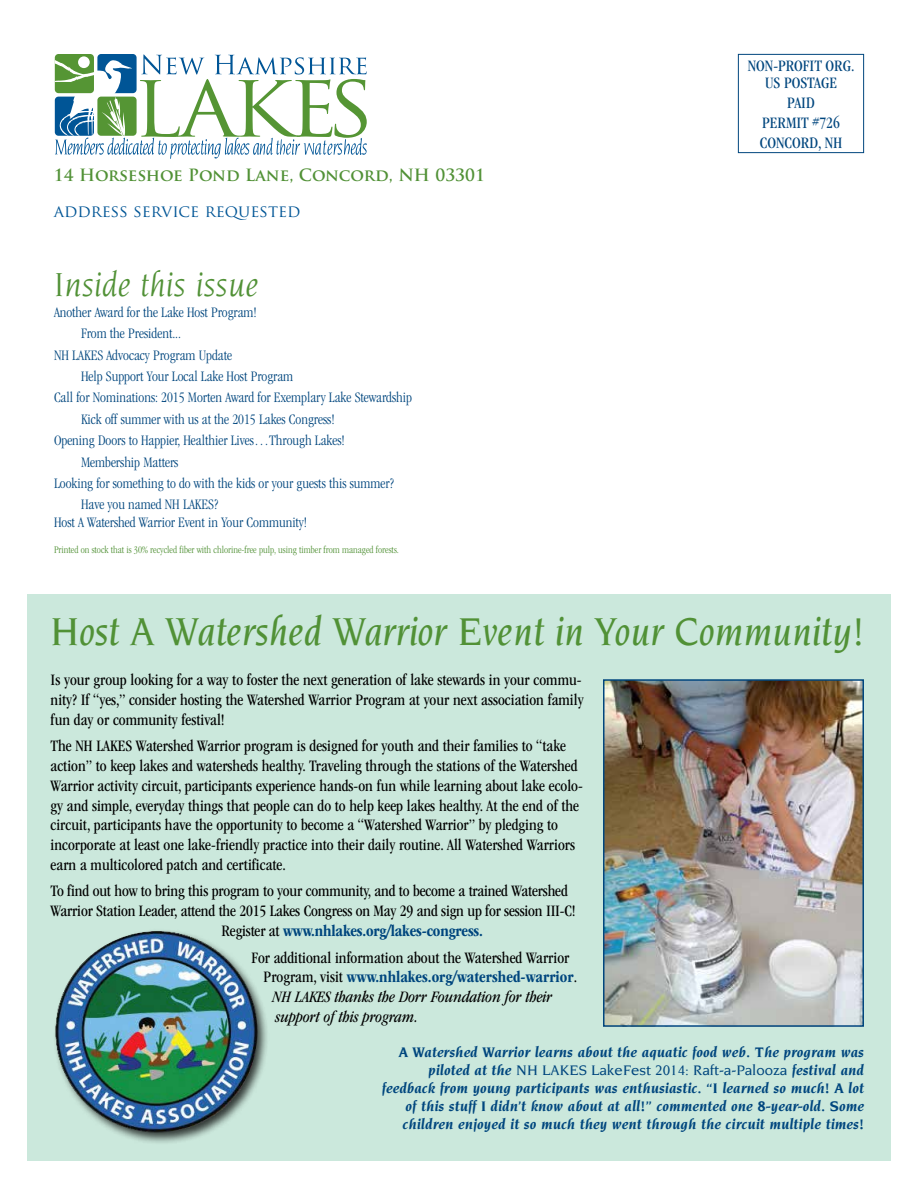
<style>
.page{position:relative;width:918px;height:1188px;background:#fff}
.page>*{position:absolute;margin:0;border:0;box-sizing:border-box;transform-origin:0 0}
.t1{font:italic 500 42px "Novarese Std";color:#519136;scale:.95 1}
.t2{font:italic 36px "Novarese Std";color:#519136}
.t3{font:condensed 16.5px/19.8px "ITC Garamond Std";color:#000;text-align:justify}
.t4{font:700 condensed 16.5px "ITC Garamond Std";letter-spacing:-.01em;color:#00467e}
.t5{font:italic condensed 16.5px "ITC Garamond Std";color:#000}
.t6{font:condensed 16.5px/20px "ITC Garamond Std";color:#00467e;text-align:center}
.t7{font:700 16.5px "Trajan Pro";color:#519136}
.t8{font:16.5px "Trajan Pro";color:#005596}
.t9{font:300 condensed 15px "ITC Garamond Std";color:#00467e}
.t10{font:italic 700 15px/18px "Novarese Std";color:#00467e;text-align:right}
.t11{font:300 condensed 10.5px "ITC Garamond Std";color:#519136}
.s1{font-weight:400;color:#000}
.s2{font-weight:500;font-style:normal}
</style>
<div class="page">
<div style="left:27px;top:594px;width:864px;height:567px;background:#cbe8dc"></div>
<div style="left:738px;top:54px;width:126px;height:99px;border:1px solid #00467e"></div>
<svg style="left:55px;top:54px;width:312px;height:105px"></svg>
<img style="left:606px;top:682px;width:255px;height:342px">
<div style="left:603px;top:679px;width:261px;height:348px;border:2px solid #00467e"></div>
<div style="left:53px;top:929px;width:217px;height:216px;background:#000;opacity:.75"></div>
<img style="left:54px;top:931px;width:209px;height:203px">
<p class="t7" style="left:54px;top:165px;width:432px">14 Horseshoe Pond Lane, Concord, NH 03301</p>
<p class="t8" style="left:54px;top:201px;width:248px">ADDRESS SERVICE REQUESTED</p>
<h2 class="t2" style="left:54px;top:265px;width:205px">Inside this issue</h2>
<p class="t9" style="left:54px;top:304px;width:204px">Another Award for the Lake Host Program!</p>
<p class="t9" style="left:81px;top:325px;width:102px">From the President...</p>
<p class="t9" style="left:54px;top:347px;width:180px">NH LAKES Advocacy Program Update</p>
<p class="t9" style="left:81px;top:368px;width:214px">Help Support Your Local Lake Host Program</p>
<p class="t9" style="left:54px;top:389px;width:360px">Call for Nominations: 2015 Morten Award for Exemplary Lake Stewardship</p>
<p class="t9" style="left:81px;top:411px;width:255px">Kick off summer with us at the 2015 Lakes Congress!</p>
<p class="t9" style="left:54px;top:432px;width:292px">Opening Doors to Happier, Healthier Lives…Through Lakes!</p>
<p class="t9" style="left:81px;top:454px;width:99px">Membership Matters</p>
<p class="t9" style="left:54px;top:475px;width:341px">Looking for something to do with the kids or your guests this summer?</p>
<p class="t9" style="left:81px;top:496px;width:139px">Have you named NH LAKES?</p>
<p class="t9" style="left:54px;top:514px;width:255px">Host A Watershed Warrior Event in Your Community!</p>
<p class="t11" style="left:54px;top:543px;width:347px">Printed on stock that is 30% recycled fiber with chlorine-free pulp, using timber from managed forests.</p>
<p class="t6" style="left:748px;top:57px;width:108px;line-height:17px">NON-PROFIT ORG.<br>US POSTAGE</p>
<p class="t6" style="left:760px;top:93px;width:84px">PAID<br>PERMIT #726<br>CONCORD, NH</p>
<h1 class="t1" style="left:51px;top:608px;width:859px">Host A Watershed Warrior Event in Your Community!</h1>
<p class="t3" style="left:51px;top:670px;width:534px">Is your group looking for a way to foster the next generation of lake stewards in your commu&shy;nity? If “yes,” consider hosting the Watershed Warrior Program at your next association family fun day or community festival!</p>
<p class="t3" style="left:51px;top:736px;width:534px;text-align:left">The NH LAKES Watershed Warrior program is designed for youth and their families to “take action” to keep lakes and watersheds healthy. Traveling through the stations of the Watershed Warrior activity circuit, participants experience hands-on fun while learning about lake ecolo&shy;gy and simple, everyday things that people can do to help keep lakes healthy. At the end of the circuit, participants have the opportunity to become a “Watershed Warrior” by pledging to incorporate at least one lake-friendly practice into their daily routine. All Watershed Warriors earn a multicolored patch and certificate.</p>
<p class="t3" style="left:51px;top:881px;width:519px">To find out how to bring this program to your community, and to become a trained Watershed</p>
<p class="t3" style="left:51px;top:901px;width:527px">Warrior Station Leader, attend the 2015 Lakes Congress on May 29 and sign up for session III-C!</p>
<p class="t4" style="left:222px;top:922px;width:263px"><span class="s1">Register at</span> www.nhlakes.org/lakes-congress.</p>
<p class="t3" style="left:252px;top:948px;width:319px">For additional information about the Watershed Warrior</p>
<p class="t4" style="left:264px;top:968px;width:315px"><span class="s1">Program, visit</span> www.nhlakes.org/watershed-warrior<span class="s1">.</span></p>
<p class="t5" style="left:273px;top:988px;width:281px">NH LAKES thanks the Dorr Foundation for their</p>
<p class="t5" style="left:276px;top:1008px;width:144px">support of this program.</p>
<p class="t10" style="left:382px;top:1043px;width:484px">A Watershed Warrior learns about the aquatic food web. The program was piloted at the <span class="s2">NH LAKES LakeFest 2014: Raft-a-Palooza</span> festival and feedback from young participants was enthusiastic. “I learned so much! A lot of this stuff I didn’t know about at all!” commented one 8-year-old. Some children enjoyed it so much they went through the circuit multiple times!</p>
</div>
